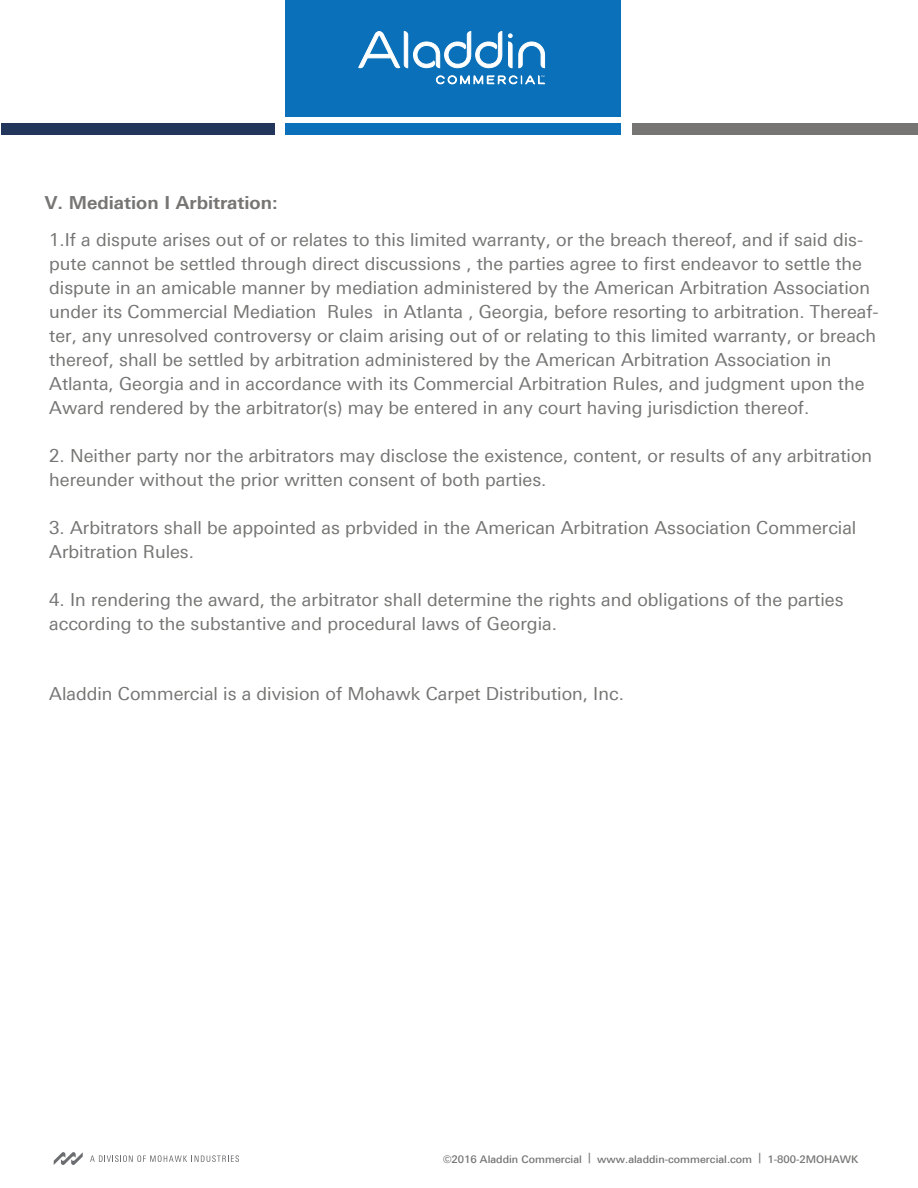
<style>
.page{position:relative;width:918px;height:1188px;background:#fff}
.page>*{position:absolute;margin:0;border:0;box-sizing:border-box;transform-origin:0 0}
.t1{font:18px/24px "Linotype Univers Basic";color:#767574}
.t2{font:700 18px "Linotype Univers Basic";color:#767574}
.t3{font:500 10.5px "Linotype Univers Basic";color:#767574}
</style>
<div class="page">
<div style="left:286px;top:0;width:335px;height:117px;background:#0970b9"></div>
<div style="left:286px;top:124px;width:335px;height:11px;background:#0970b9"></div>
<div style="left:1px;top:124px;width:274px;height:11px;background:#22365c"></div>
<div style="left:632px;top:124px;width:286px;height:11px;background:#767574"></div>
<svg style="left:358px;top:31px;width:187px;height:54px"></svg>
<svg style="left:54px;top:1152px;width:29px;height:13px"></svg>
<svg style="left:90px;top:1155px;width:149px;height:7px"></svg>
<p class="t2" style="left:45px;top:192px;width:234px">V. Mediation I Arbitration:</p>
<p class="t1" style="left:49px;top:228px;width:831px">1.If a dispute arises out of or relates to this limited warranty, or the breach thereof, and if said dis&shy;pute cannot be settled through direct discussions , the parties agree to first endeavor to settle the dispute in an amicable manner by mediation administered by the American Arbitration Association under its Commercial Mediation Rules in Atlanta , Georgia, before resorting to arbitration. Thereaf&shy;ter, any unresolved controversy or claim arising out of or relating to this limited warranty, or breach thereof, shall be settled by arbitration administered by the American Arbitration Association in Atlanta, Georgia and in accordance with its Commercial Arbitration Rules, and judgment upon the Award rendered by the arbitrator(s) may be entered in any court having jurisdiction thereof.</p>
<p class="t1" style="left:49px;top:444px;width:825px">2. Neither party nor the arbitrators may disclose the existence, content, or results of any arbitration hereunder without the prior written consent of both parties.</p>
<p class="t1" style="left:49px;top:516px;width:809px">3. Arbitrators shall be appointed as prbvided in the American Arbitration Association Commercial<br>Arbitration Rules.</p>
<p class="t1" style="left:49px;top:588px;width:796px">4. In rendering the award, the arbitrator shall determine the rights and obligations of the parties according to the substantive and procedural laws of Georgia.</p>
<p class="t1" style="left:49px;top:681px;width:576px">Aladdin Commercial is a division of Mohawk Carpet Distribution, Inc.</p>
<p class="t3" style="left:443px;top:1153px;width:417px">©2016 Aladdin Commercial | www.aladdin-commercial.com | 1-800-2MOHAWK</p>
</div>
